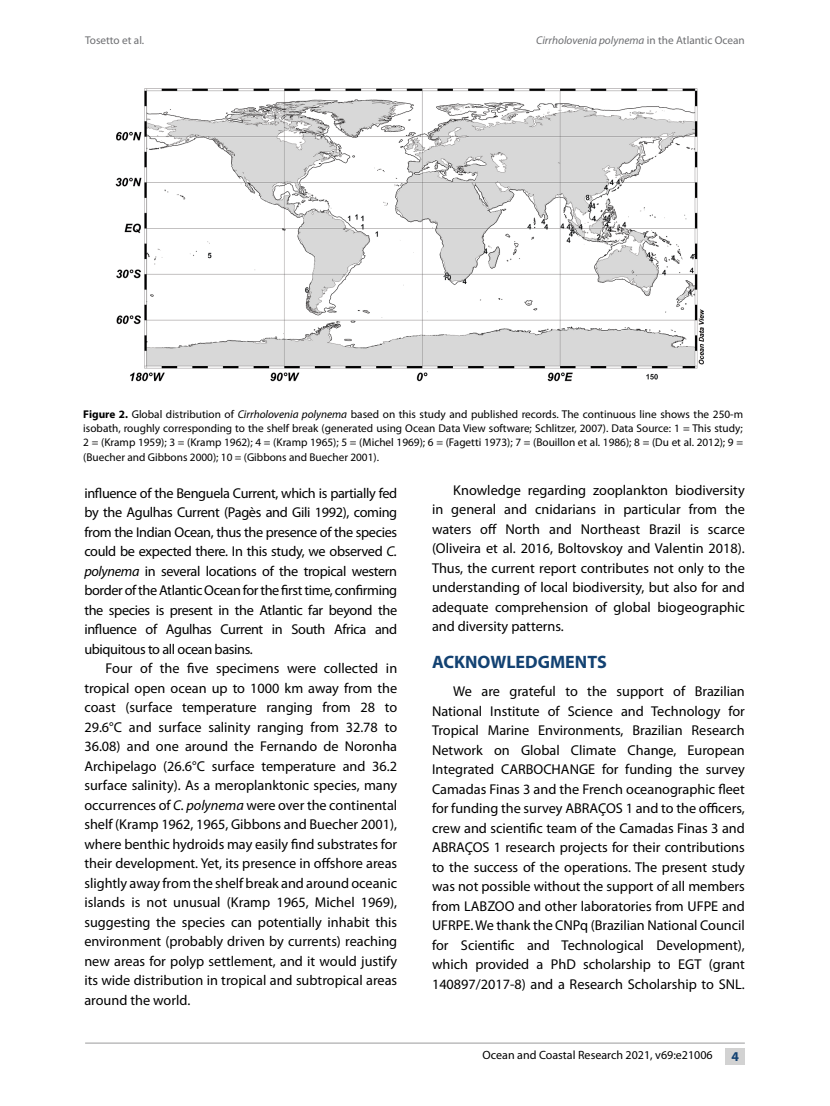
<style>
.page{position:relative;width:830px;height:1106px;background:#fff}
.page>*{position:absolute;margin:0;border:0;box-sizing:border-box;transform-origin:0 0}
.t1{font:700 18px "Myriad Pro";color:#134272}
.t2{font:14.25px/19.5px "Myriad Pro";color:#000;text-align:justify}
.t3{font:700 13.5px "Myriad Pro";color:#134272}
.t4{font:12px "Myriad Pro";color:#000}
.t5{font:11.25px/14.2px "Myriad Pro";color:#000;text-align:justify}
.t6{font:italic 11.25px "Myriad Pro";color:#6d6e71}
.t7{font:11.25px "Myriad Pro";color:#6d6e71}
.s1{font-style:normal}
.s2{font-weight:700}
.s3{font-style:italic}
</style>
<div class="page">
<hr style="left:85px;top:1042px;width:659px;height:1px;background:#9a9a9b">
<div style="left:725px;top:1048px;width:19px;height:16px;background:#d2d2d2"></div>
<img style="left:115px;top:88px;width:589px;height:294px">
<p class="t7" style="left:85px;top:33px;width:61px">Tosetto et al.</p>
<p class="t6" style="left:536px;top:33px;width:210px">Cirrholovenia polynema <span class="s1">in the Atlantic Ocean</span></p>
<p class="t5" style="left:83px;top:407px;width:661px"><span class="s2">Figure 2.</span> Global distribution of <span class="s3">Cirrholovenia polynema</span> based on this study and published records. The continuous line shows the 250-m isobath, roughly corresponding to the shelf break (generated using Ocean Data View software; Schlitzer, 2007). Data Source: 1 = This study; 2 = (Kramp 1959); 3 = (Kramp 1962); 4 = (Kramp 1965); 5 = (Michel 1969); 6 = (Fagetti 1973); 7 = (Bouillon et al. 1986); 8 = (Du et al. 2012); 9 = (Buecher and Gibbons 2000); 10 = (Gibbons and Buecher 2001).</p>
<p class="t2" style="left:84px;top:483px;width:314px">influence of the Benguela Current, which is partially fed by the Agulhas Current (Pagès and Gili 1992), coming from the Indian Ocean, thus the presence of the species could be expected there. In this study, we observed <span class="s3">C. polynema</span> in several locations of the tropical western border of the Atlantic Ocean for the first time, confirming the species is present in the Atlantic far beyond the influence of Agulhas Current in South Africa and ubiquitous to all ocean basins.</p>
<p class="t2" style="left:84px;top:658px;width:314px;text-indent:21px">Four of the five specimens were collected in tropical open ocean up to 1000 km away from the coast (surface temperature ranging from 28 to 29.6°C and surface salinity ranging from 32.78 to 36.08) and one around the Fernando de Noronha Archipelago (26.6°C surface temperature and 36.2 surface salinity). As a meroplanktonic species, many occurrences of <span class="s3">C. polynema</span> were over the continental shelf (Kramp 1962, 1965, Gibbons and Buecher 2001), where benthic hydroids may easily find substrates for their development. Yet, its presence in offshore areas slightly away from the shelf break and around oceanic islands is not unusual (Kramp 1965, Michel 1969), suggesting the species can potentially inhabit this environment (probably driven by currents) reaching new areas for polyp settlement, and it would justify its wide distribution in tropical and subtropical areas around the world.</p>
<p class="t2" style="left:432px;top:480px;width:314px;text-indent:21px">Knowledge regarding zooplankton biodiversity in general and cnidarians in particular from the waters off North and Northeast Brazil is scarce (Oliveira et al. 2016, Boltovskoy and Valentin 2018).<br>Thus, the current report contributes not only to the understanding of local biodiversity, but also for and adequate comprehension of global biogeographic and diversity patterns.</p>
<p class="t1" style="left:432px;top:650px;width:131px">ACKNOWLEDGMENT</p>
<p class="t1" style="left:596px;top:650px;width:11px">S</p>
<p class="t2" style="left:432px;top:681px;width:314px;text-indent:21px">We are grateful to the support of Brazilian National Institute of Science and Technology for Tropical Marine Environments, Brazilian Research Network on Global Climate Change, European Integrated CARBOCHANGE for funding the survey Camadas Finas 3 and the French oceanographic fleet for funding the survey ABRAÇOS 1 and to the officers, crew and scientific team of the Camadas Finas 3 and ABRAÇOS 1 research projects for their contributions to the success of the operations. The present study was not possible without the support of all members from LABZOO and other laboratories from UFPE and UFRPE. We thank the CNPq (Brazilian National Council for Scientific and Technological Development), which provided a PhD scholarship to EGT (grant 140897/2017-8) and a Research Scholarship to SNL.</p>
<p class="t4" style="left:482px;top:1048px;width:231px">Ocean and Coastal Research 2021, v69:e21006</p>
<p class="t3" style="left:731px;top:1047px;width:9px">4</p>
</div>
